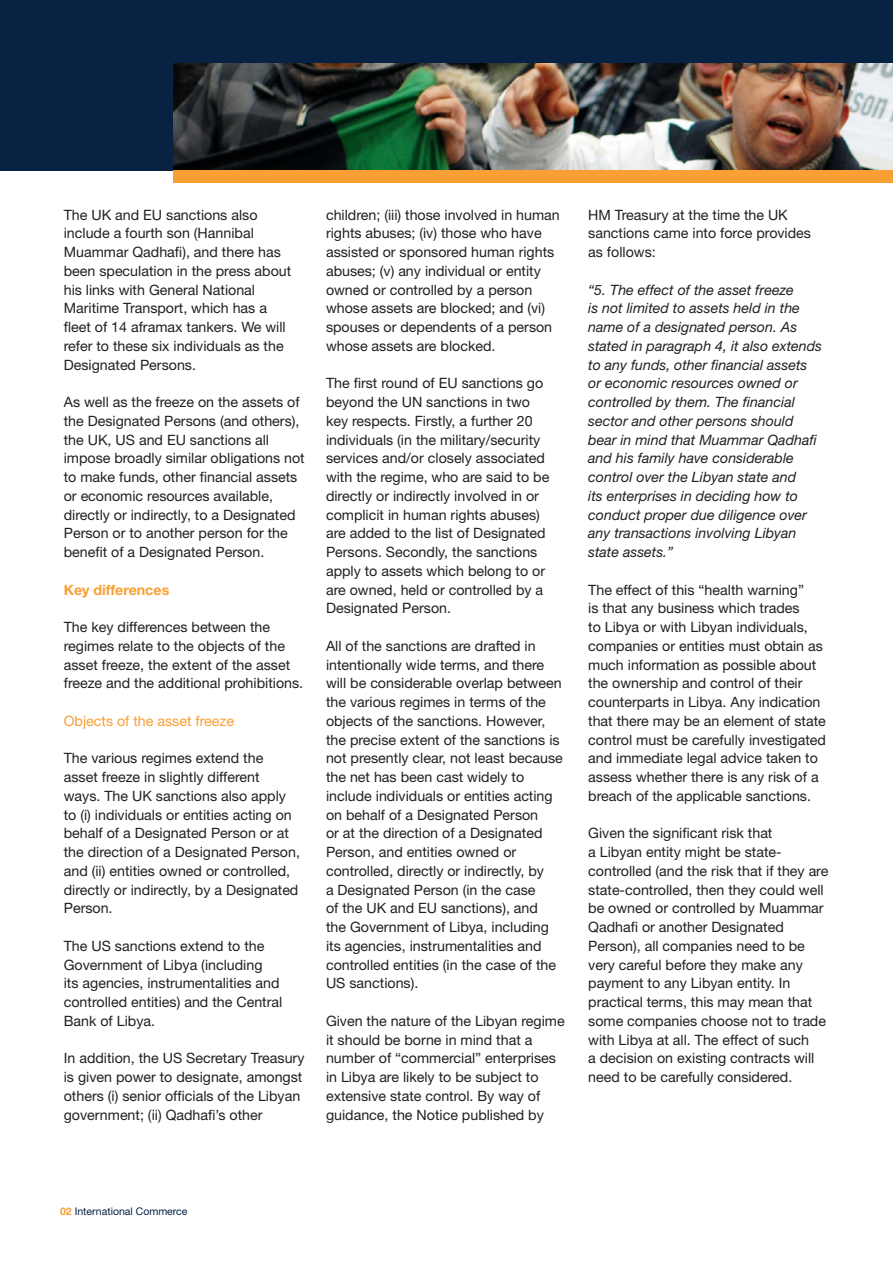
<style>
.page{position:relative;width:893px;height:1263px;background:#fff}
.page>*{position:absolute;margin:0;border:0;box-sizing:border-box;transform-origin:0 0}
.t1{font:14.25px/18.8px "Helvetica Neue LT";color:#231f20}
.t2{font:italic 14.25px/18.8px "Helvetica Neue LT";color:#231f20}
.t3{font:14.25px "Helvetica Neue LT";color:#f99f33}
.t4{font:700 14.25px "Helvetica Neue LT";color:#f99f33}
.t5{font:10.5px "Helvetica Neue LT";color:#072242}
.s1{font-weight:700;color:#f99f33}
</style>
<div class="page">
<div style="left:0;top:0;width:893px;height:170px;background:#072242"></div>
<img style="left:174px;top:64px;width:719px;height:106px">
<div style="left:174px;top:170px;width:719px;height:13px;background:#f99f33"></div>
<p class="t1" style="left:64px;top:205px;width:229px">The UK and EU sanctions also include a fourth son (Hannibal<br>Muammar Qadhafi), and there has been speculation in the press about his links with General National<br>Maritime Transport, which has a fleet of 14 aframax tankers. We will refer to these six individuals as the<br>Designated Persons.</p>
<p class="t1" style="left:64px;top:392px;width:242px">As well as the freeze on the assets of the Designated Persons (and others), the UK, US and EU sanctions all impose broadly similar obligations not to make funds, other financial assets or economic resources available, directly or indirectly, to a Designated Person or to another person for the benefit of a Designated Person.</p>
<p class="t4" style="left:64px;top:581px;width:107px">Key differences</p>
<p class="t1" style="left:64px;top:617px;width:241px">The key differences between the regimes relate to the objects of the asset freeze, the extent of the asset freeze and the additional prohibitions.</p>
<p class="t3" style="left:64px;top:712px;width:172px">Objects of the asset freeze</p>
<p class="t1" style="left:64px;top:749px;width:238px">The various regimes extend the asset freeze in slightly different<br>ways. The UK sanctions also apply to (i) individuals or entities acting on behalf of a Designated Person or at the direction of a Designated Person, and (ii) entities owned or controlled, directly or indirectly, by a Designated Person.</p>
<p class="t1" style="left:64px;top:936px;width:220px">The US sanctions extend to the<br>Government of Libya (including<br>its agencies, instrumentalities and controlled entities) and the Central<br>Bank of Libya.</p>
<p class="t1" style="left:64px;top:1049px;width:242px">In addition, the US Secretary Treasury is given power to designate, amongst others (i) senior officials of the Libyan government; (ii) Qadhafi’s other</p>
<p class="t1" style="left:326px;top:205px;width:235px">children; (iii) those involved in human rights abuses; (iv) those who have assisted or sponsored human rights abuses; (v) any individual or entity owned or controlled by a person whose assets are blocked; and (vi) spouses or dependents of a person whose assets are blocked.</p>
<p class="t1" style="left:326px;top:374px;width:225px">The first round of EU sanctions go beyond the UN sanctions in two key respects. Firstly, a further 20 individuals (in the military/security services and/or closely associated with the regime, who are said to be directly or indirectly involved in or complicit in human rights abuses) are added to the list of Designated Persons. Secondly, the sanctions apply to assets which belong to or are owned, held or controlled by a Designated Person.</p>
<p class="t1" style="left:326px;top:636px;width:238px">All of the sanctions are drafted in intentionally wide terms, and there will be considerable overlap between the various regimes in terms of the objects of the sanctions. However, the precise extent of the sanctions is not presently clear, not least because the net has been cast widely to include individuals or entities acting on behalf of a Designated Person<br>or at the direction of a Designated Person, and entities owned or controlled, directly or indirectly, by<br>a Designated Person (in the case<br>of the UK and EU sanctions), and<br>the Government of Libya, including its agencies, instrumentalities and controlled entities (in the case of the US sanctions).</p>
<p class="t1" style="left:326px;top:1011px;width:240px">Given the nature of the Libyan regime it should be borne in mind that a number of “commercial” enterprises in Libya are likely to be subject to extensive state control. By way of guidance, the Notice published by</p>
<p class="t1" style="left:588px;top:205px;width:224px">HM Treasury at the time the UK sanctions came into force provides as follows:</p>
<p class="t2" style="left:588px;top:280px;width:235px">“5. The effect of the asset freeze<br>is not limited to assets held in the name of a designated person. As stated in paragraph 4, it also extends to any funds, other financial assets or economic resources owned or controlled by them. The financial sector and other persons should bear in mind that Muammar Qadhafi and his family have considerable control over the Libyan state and<br>its enterprises in deciding how to conduct proper due diligence over any transactions involving Libyan state assets.”</p>
<p class="t1" style="left:588px;top:580px;width:239px">The effect of this “health warning”<br>is that any business which trades<br>to Libya or with Libyan individuals, companies or entities must obtain as much information as possible about the ownership and control of their counterparts in Libya. Any indication that there may be an element of state control must be carefully investigated and immediate legal advice taken to assess whether there is any risk of a breach of the applicable sanctions.</p>
<p class="t1" style="left:588px;top:824px;width:242px">Given the significant risk that<br>a Libyan entity might be state&shy;controlled (and the risk that if they are state-controlled, then they could well be owned or controlled by Muammar Qadhafi or another Designated Person), all companies need to be very careful before they make any payment to any Libyan entity. In practical terms, this may mean that some companies choose not to trade with Libya at all. The effect of such<br>a decision on existing contracts will need to be carefully considered.</p>
<p class="t5" style="left:60px;top:1205px;width:129px"><span class="s1">02</span> International Commerce</p>
</div>
